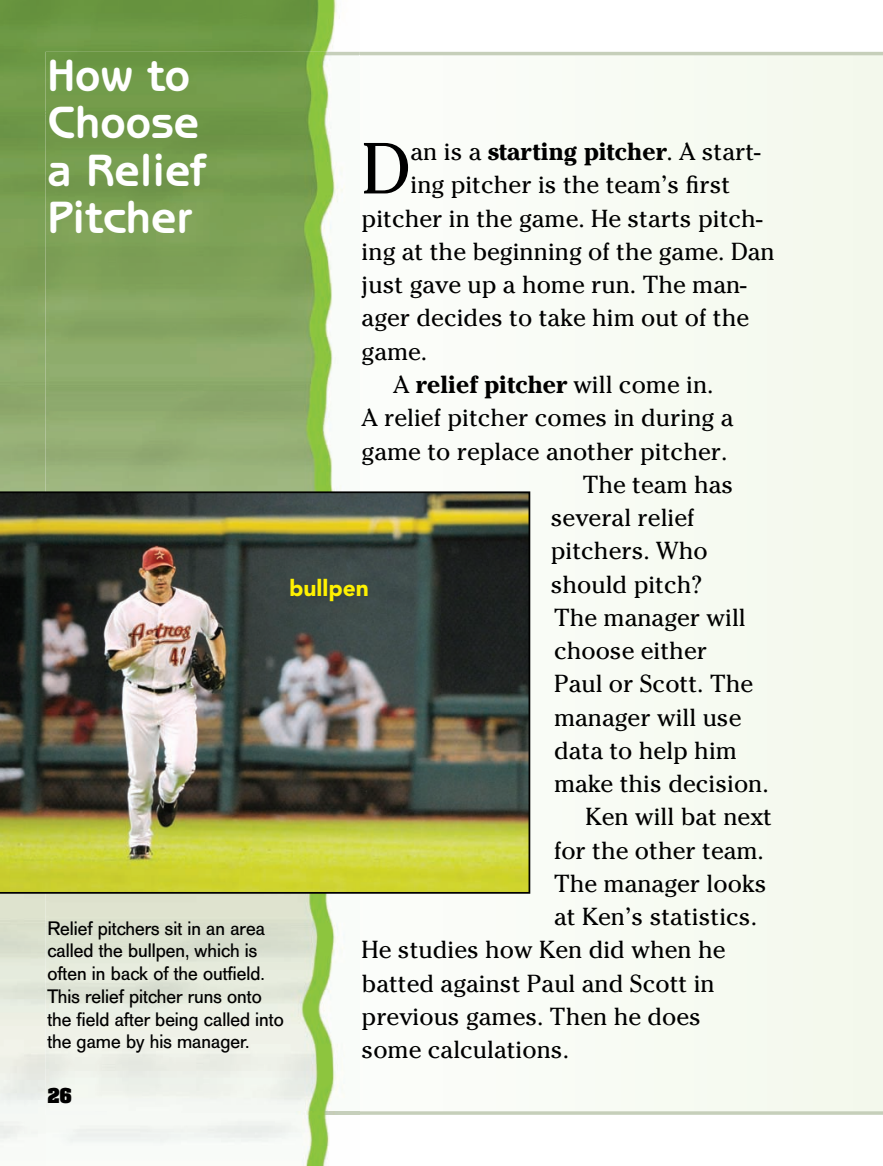
<style>
.page{position:relative;width:883px;height:1166px;background:#fff}
.page>*{position:absolute;margin:0;border:0;box-sizing:border-box;transform-origin:0 0}
.t1{font:71.75px "Cheltenham";color:#000}
.t2{font:700 45.5px/47.2px "Benguiat Gothic";color:#fff}
.t3{font:24.5px "Cheltenham";color:#000}
.t4{font:700 24.5px "Cheltenham";color:#000}
.t5{font:900 22.75px "Avenir LT Std";color:#fff101}
.t6{font:19.25px/22.8px "AG Old Face";color:#000}
.t7{font:700 17.5px "Aachen";color:#000}
.s1{font-weight:400}
</style>
<div class="page">
<div style="left:359px;top:55px;width:523px;height:1056px;background:#f7fbf3"></div>
<hr style="left:359px;top:52px;width:523px;height:3px;background:#c6cfba">
<hr style="left:359px;top:1111px;width:523px;height:3px;background:#c6cfba">
<img style="left:0;top:0;width:359px;height:111px">
<img style="left:0;top:111px;width:46px;height:1031px">
<img style="left:61px;top:1114px;width:298px;height:52px">
<img style="left:108px;top:115px;width:251px;height:996px">
<img style="left:46px;top:52px;width:313px;height:63px">
<img style="left:46px;top:114px;width:62px;height:998px">
<img style="left:181px;top:1111px;width:178px;height:3px">
<img style="left:0;top:491px;width:530px;height:402px">
<p class="t2" style="left:47px;top:52px;width:160px">How to<br>Choose a Relief<br>Pitcher</p>
<p class="t1" style="left:361px;top:127px;width:50px">D</p>
<p class="t4" style="left:410px;top:137px;width:351px"><span class="s1">an is a</span> starting pitcher<span class="s1">. A start-</span></p>
<p class="t3" style="left:410px;top:171px;width:321px">ing pitcher is the team’s first</p>
<p class="t3" style="left:361px;top:204px;width:402px">pitcher in the game. He starts pitch-</p>
<p class="t3" style="left:361px;top:237px;width:414px">ing at the beginning of the game. Dan</p>
<p class="t3" style="left:361px;top:270px;width:386px">just gave up a home run. The man-</p>
<p class="t3" style="left:361px;top:304px;width:389px">ager decides to take him out of the</p>
<p class="t3" style="left:361px;top:337px;width:67px">game.</p>
<p class="t4" style="left:393px;top:370px;width:322px"><span class="s1">A</span> relief pitcher <span class="s1">will come in.</span></p>
<p class="t3" style="left:361px;top:403px;width:373px">A relief pitcher comes in during a</p>
<p class="t3" style="left:361px;top:437px;width:367px">game to replace another pitcher.</p>
<p class="t3" style="left:582px;top:470px;width:152px">The team has</p>
<p class="t3" style="left:550px;top:503px;width:145px">several relief</p>
<p class="t3" style="left:550px;top:536px;width:158px">pitchers. Who</p>
<p class="t3" style="left:550px;top:570px;width:153px">should pitch?</p>
<p class="t3" style="left:553px;top:603px;width:193px">The manager will</p>
<p class="t3" style="left:553px;top:636px;width:154px">choose either</p>
<p class="t3" style="left:553px;top:669px;width:200px">Paul or Scott. The</p>
<p class="t3" style="left:553px;top:703px;width:189px">manager will use</p>
<p class="t3" style="left:553px;top:736px;width:184px">data to help him</p>
<p class="t3" style="left:553px;top:769px;width:216px">make this decision.</p>
<p class="t3" style="left:585px;top:802px;width:188px">Ken will bat next</p>
<p class="t3" style="left:553px;top:835px;width:211px">for the other team.</p>
<p class="t3" style="left:553px;top:869px;width:214px">The manager looks</p>
<p class="t3" style="left:553px;top:902px;width:204px">at Ken’s statistics.</p>
<p class="t3" style="left:361px;top:935px;width:365px">He studies how Ken did when he</p>
<p class="t3" style="left:361px;top:968px;width:354px">batted against Paul and Scott in</p>
<p class="t3" style="left:361px;top:1002px;width:341px">previous games. Then he does</p>
<p class="t3" style="left:361px;top:1035px;width:209px">some calculations.</p>
<p class="t5" style="left:289px;top:575px;width:81px">bullpen</p>
<p class="t6" style="left:47px;top:916px;width:238px">Relief pitchers sit in an area called the bullpen, which is often in back of the outfield.<br>This relief pitcher runs onto the field after being called into the game by his manager.</p>
<p class="t7" style="left:47px;top:1082px;width:26px">26</p>
</div>
